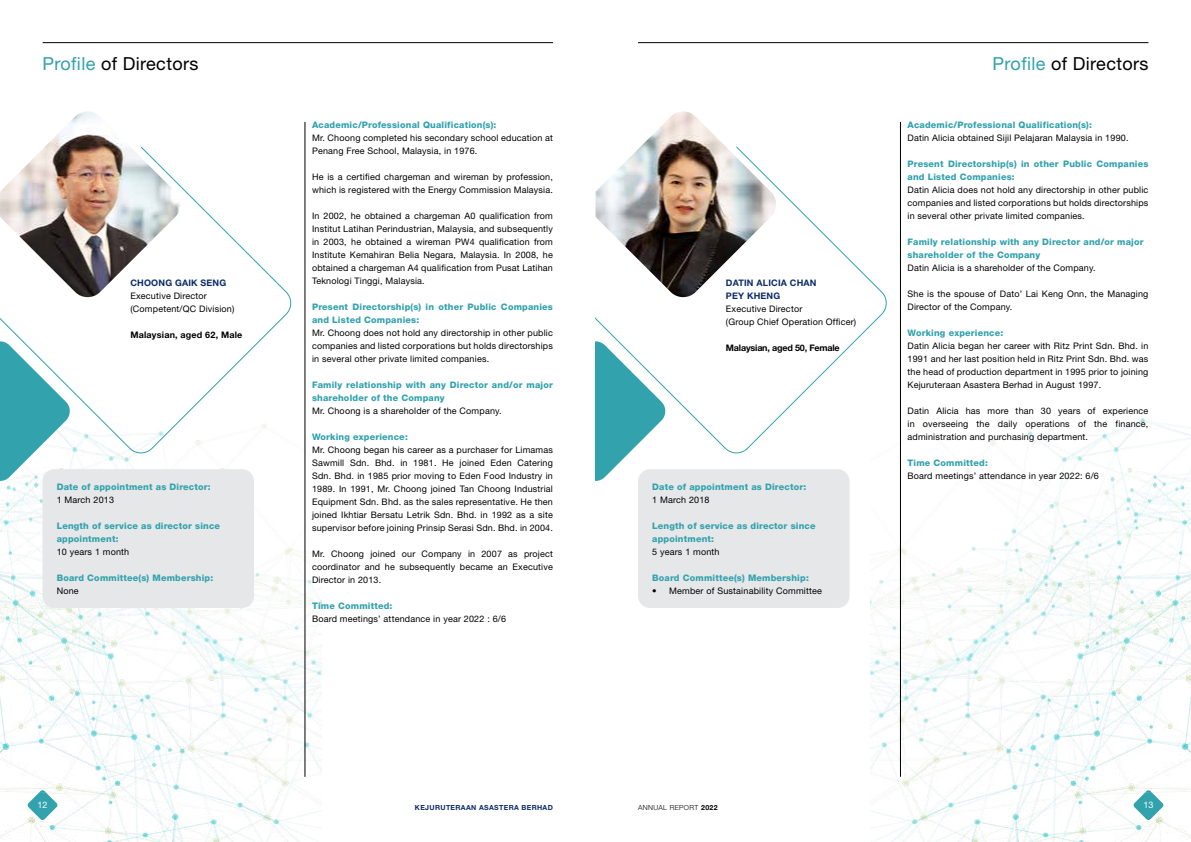
<style>
.page{position:relative;width:1191px;height:842px;background:#fff}
.page>*{position:absolute;margin:0;border:0;box-sizing:border-box;transform-origin:0 0}
.t1{font:18px "Helvetica Neue LT Std";letter-spacing:.02em;color:#000}
.t2{font:9px/13px "Helvetica Neue LT Std";letter-spacing:.02em;color:#000;text-align:justify}
.t3{font:800 9px/13px "Helvetica Neue LT Std";letter-spacing:.02em;color:#32a2ad}
.t4{font:700 9px/13px "Helvetica Neue LT Std";letter-spacing:.02em;color:#0d2b67}
.t5{font:700 9px "Helvetica Neue LT Std";letter-spacing:-.02em;color:#000}
.t6{font:700 9px "Helvetica Neue LT Std";letter-spacing:.02em;color:#000}
.t7{font:9px "Helvetica Neue LT Std";color:#fff}
.t8{font:700 7px "Helvetica Neue LT Std";letter-spacing:.05em;color:#0d2b67}
.t9{font:300 7px "Helvetica Neue LT Std";letter-spacing:.05em;color:#000}
.s1{color:#32a2ad}
.s2{font-weight:700}
</style>
<div class="page">
<hr style="left:638px;top:42px;width:510px;height:1px;background:#000">
<hr style="left:43px;top:42px;width:510px;height:1px;background:#000">
<img style="left:0;top:256px;width:1191px;height:586px">
<img style="left:46px;top:111px;width:79px;height:35px">
<svg style="left:0;top:146px;width:293px;height:309px"></svg>
<div style="left:43px;top:469px;width:211px;height:139px;background:#e6e7e8;border-radius:12px"></div>
<div style="left:638px;top:469px;width:211px;height:139px;background:#e6e7e8;border-radius:12px"></div>
<svg style="left:0;top:340px;width:71px;height:142px"></svg>
<hr style="left:305px;top:122px;width:1px;height:655px;background:#000">
<hr style="left:900px;top:122px;width:1px;height:655px;background:#000">
<img style="left:641px;top:111px;width:84px;height:35px">
<svg style="left:595px;top:146px;width:293px;height:309px"></svg>
<svg style="left:595px;top:340px;width:71px;height:142px"></svg>
<h1 class="t1" style="left:43px;top:52px;width:157px"><span class="s1">Profile</span> of Directors</h1>
<h1 class="t1" style="left:992px;top:52px;width:157px"><span class="s1">Profile</span> of Directors</h1>
<p class="t4" style="left:130px;top:276px;width:97px">CHOONG GAIK SENG</p>
<p class="t2" style="left:130px;top:289px;width:105px">Executive Director (Competent/QC Division)</p>
<p class="t6" style="left:130px;top:329px;width:113px">Malaysian, aged 62, Male</p>
<p class="t3" style="left:57px;top:480px;width:155px">Date of appointment as Director:</p>
<p class="t2" style="left:57px;top:493px;width:59px">1 March 2013</p>
<p class="t3" style="left:57px;top:519px;width:165px">Length of service as director since appointment:</p>
<p class="t2" style="left:57px;top:545px;width:74px">10 years 1 month</p>
<p class="t3" style="left:57px;top:571px;width:158px">Board Committee(s) Membership:</p>
<p class="t2" style="left:57px;top:584px;width:24px">None</p>
<p class="t3" style="left:312px;top:119px;width:186px">Academic/Professional Qualification(s):</p>
<p class="t2" style="left:312px;top:131px;width:242px">Mr. Choong completed his secondary school education at<br>Penang Free School, Malaysia, in 1976.</p>
<p class="t2" style="left:312px;top:170px;width:242px">He is a certified chargeman and wireman by profession, which is registered with the Energy Commission Malaysia.</p>
<p class="t2" style="left:312px;top:209px;width:242px">In 2002, he obtained a chargeman A0 qualification from Institut Latihan Perindustrian, Malaysia, and subsequently in 2003, he obtained a wireman PW4 qualification from Institute Kemahiran Belia Negara, Malaysia. In 2008, he obtained a chargeman A4 qualification from Pusat Latihan Teknologi Tinggi, Malaysia.</p>
<p class="t3" style="left:312px;top:301px;width:242px">Present Directorship(s) in other Public Companies and Listed Companies:</p>
<p class="t2" style="left:312px;top:326px;width:242px">Mr. Choong does not hold any directorship in other public companies and listed corporations but holds directorships in several other private limited companies.</p>
<p class="t3" style="left:312px;top:379px;width:242px">Family relationship with any Director and/or major shareholder of the Company</p>
<p class="t2" style="left:312px;top:404px;width:191px">Mr. Choong is a shareholder of the Company.</p>
<p class="t3" style="left:312px;top:431px;width:97px">Working experience:</p>
<p class="t2" style="left:312px;top:443px;width:242px">Mr. Choong began his career as a purchaser for Limamas Sawmill Sdn. Bhd. in 1981. He joined Eden Catering Sdn. Bhd. in 1985 prior moving to Eden Food Industry in 1989. In 1991, Mr. Choong joined Tan Choong Industrial Equipment Sdn. Bhd. as the sales representative. He then joined Ikhtiar Bersatu Letrik Sdn. Bhd. in 1992 as a site supervisor before joining Prinsip Serasi Sdn. Bhd. in 2004.</p>
<p class="t2" style="left:312px;top:547px;width:242px">Mr. Choong joined our Company in 2007 as project coordinator and he subsequently became an Executive Director in 2013.</p>
<p class="t3" style="left:312px;top:600px;width:82px">Time Committed:</p>
<p class="t2" style="left:312px;top:612px;width:195px">Board meetings’ attendance in year 2022 : 6/6</p>
<p class="t4" style="left:726px;top:276px;width:92px">DATIN ALICIA CHAN<br>PEY KHENG</p>
<p class="t2" style="left:726px;top:302px;width:132px">Executive Director<br>(Group Chief Operation Officer)</p>
<p class="t5" style="left:726px;top:342px;width:115px">Malaysian, aged 50, Female</p>
<p class="t3" style="left:652px;top:480px;width:155px">Date of appointment as Director:</p>
<p class="t2" style="left:652px;top:493px;width:59px">1 March 2018</p>
<p class="t3" style="left:652px;top:519px;width:165px">Length of service as director since appointment:</p>
<p class="t2" style="left:652px;top:545px;width:69px">5 years 1 month</p>
<p class="t3" style="left:652px;top:571px;width:158px">Board Committee(s) Membership:</p>
<p class="t2" style="left:652px;top:584px;width:171px">• Member of Sustainability Committee</p>
<p class="t3" style="left:907px;top:118px;width:186px">Academic/Professional Qualification(s):</p>
<p class="t2" style="left:907px;top:131px;width:222px">Datin Alicia obtained Sijil Pelajaran Malaysia in 1990.</p>
<p class="t3" style="left:907px;top:157px;width:242px">Present Directorship(s) in other Public Companies and Listed Companies:</p>
<p class="t2" style="left:907px;top:183px;width:242px">Datin Alicia does not hold any directorship in other public companies and listed corporations but holds directorships in several other private limited companies.</p>
<p class="t3" style="left:907px;top:235px;width:238px">Family relationship with any Director and/or major shareholder of the Company</p>
<p class="t2" style="left:907px;top:261px;width:189px">Datin Alicia is a shareholder of the Company.</p>
<p class="t2" style="left:907px;top:287px;width:242px">She is the spouse of Dato’ Lai Keng Onn, the Managing<br>Director of the Company.</p>
<p class="t3" style="left:907px;top:326px;width:97px">Working experience:</p>
<p class="t2" style="left:907px;top:339px;width:242px">Datin Alicia began her career with Ritz Print Sdn. Bhd. in 1991 and her last position held in Ritz Print Sdn. Bhd. was the head of production department in 1995 prior to joining Kejuruteraan Asastera Berhad in August 1997.</p>
<p class="t2" style="left:907px;top:404px;width:242px">Datin Alicia has more than 30 years of experience in overseeing the daily operations of the finance, administration and purchasing department.</p>
<p class="t3" style="left:907px;top:456px;width:82px">Time Committed:</p>
<p class="t2" style="left:907px;top:469px;width:193px">Board meetings’ attendance in year 2022: 6/6</p>
<p class="t7" style="left:38px;top:800px;width:12px">12</p>
<p class="t8" style="left:415px;top:803px;width:139px">KEJURUTERAAN ASASTERA BERHAD</p>
<p class="t9" style="left:638px;top:803px;width:81px">ANNUAL REPORT <span class="s2">2022</span></p>
<p class="t7" style="left:1143px;top:800px;width:12px">13</p>
</div>
